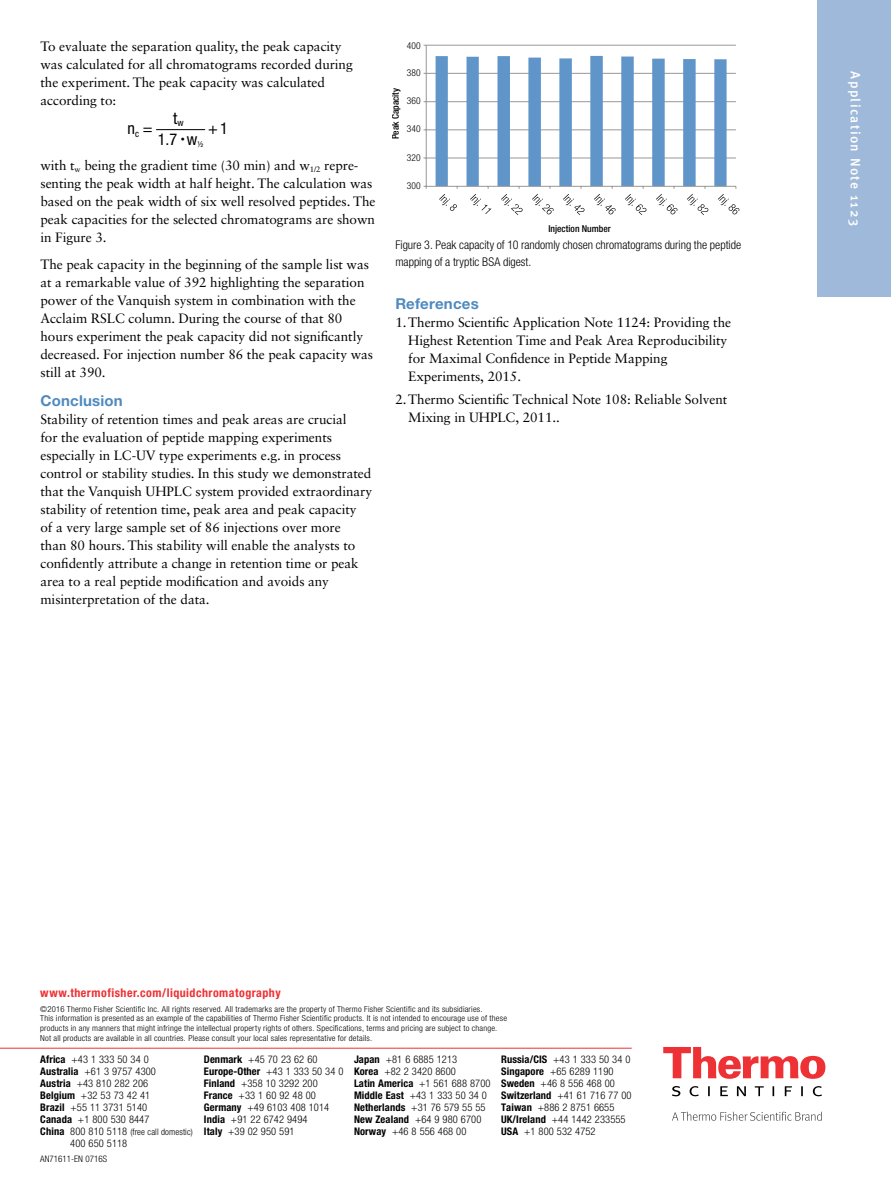
<style>
.page{position:relative;width:891px;height:1188px;background:#fff}
.page>*{position:absolute;margin:0;border:0;box-sizing:border-box;transform-origin:0 0}
.t1{font:condensed 16.35px/21.3px "Helvetica Neue LT Std";color:#000;text-align:center}
.t2{font:700 15px "Helvetica Neue LT Std";letter-spacing:.015em;color:#4f8abe}
.t3{font:13.5px/18px "Sabon LT Std";letter-spacing:-.005em;color:#000}
.t4{font:500 13.5px "Meta OT";letter-spacing:.1em;color:#fff}
.t5{font:300 condensed 12px/16.5px "Helvetica Neue LT Std";color:#000}
.t6{font:700 condensed 12px "Helvetica Neue LT Std";letter-spacing:.04em;color:#ee3134}
.t7{font:300 condensed 10.5px/12px "Helvetica Neue LT Std";letter-spacing:.01em;color:#000}
.t8{font:500 condensed 9.45px "Helvetica Neue LT Std";color:#000}
.t9{font:300 condensed 9.45px "Helvetica Neue LT Std";color:#000}
.t10{font:300 condensed 9px "Helvetica Neue LT Std";letter-spacing:.01em;color:#000}
.t11{font:300 condensed 8.25px/9.8px "Helvetica Neue LT Std";letter-spacing:.02em;color:#000;scale:1.05 1}
.s1{font-weight:700}
.s2{font-weight:700;font-size:10.5px}
.s3{font-size:10.5px}
</style>
<div class="page">
<div style="left:817px;top:0;width:74px;height:297px;background:#9fb9da"></div>
<svg style="left:663px;top:1047px;width:162px;height:32px"></svg>
<svg style="left:672px;top:1086px;width:150px;height:10px"></svg>
<svg style="left:672px;top:1112px;width:150px;height:9px"></svg>
<svg style="left:156px;top:129px;width:50px;height:2px"></svg>
<hr style="left:426px;top:158px;width:310px;height:1px;background:#989897">
<hr style="left:426px;top:130px;width:310px;height:1px;background:#989897">
<hr style="left:426px;top:101px;width:310px;height:1px;background:#989897">
<hr style="left:426px;top:73px;width:310px;height:1px;background:#989897">
<hr style="left:426px;top:45px;width:310px;height:1px;background:#989897">
<hr style="left:426px;top:45px;width:1px;height:141px;background:#989897">
<hr style="left:426px;top:186px;width:310px;height:1px;background:#989897">
<svg style="left:436px;top:56px;width:304px;height:159px"></svg>
<hr style="left:0;top:1048px;width:632px;height:1px;background:#ee3134">
<p class="t3" style="left:40px;top:37px;width:314px">To evaluate the separation quality, the peak capacity was calculated for all chromatograms recorded during the experiment. The peak capacity was calculated according to:</p>
<p class="t1" style="left:158px;top:107px;width:47px">t<sub>w<br></sub>1.7 <sup>•</sup> w<sub>½</sub></p>
<p class="t1" style="left:208px;top:117px;width:21px">+ 1</p>
<p class="t1" style="left:128px;top:117px;width:26px">n<sub>c</sub> =</p>
<p class="t3" style="left:40px;top:156px;width:336px">with t<sub>w</sub> being the gradient time (30 min) and w<sub>1/2</sub> repre&shy;senting the peak width at half height. The calculation was based on the peak width of six well resolved peptides. The peak capacities for the selected chromatograms are shown in Figure 3.</p>
<p class="t3" style="left:41px;top:255px;width:334px">The peak capacity in the beginning of the sample list was at a remarkable value of 392 highlighting the separation power of the Vanquish system in combination with the Acclaim RSLC column. During the course of that 80 hours experiment the peak capacity did not significantly decreased. For injection number 86 the peak capacity was still at 390.</p>
<p class="t2" style="left:40px;top:391px;width:84px">Conclusion</p>
<p class="t3" style="left:40px;top:410px;width:333px">Stability of retention times and peak areas are crucial<br>for the evaluation of peptide mapping experiments especially in LC-UV type experiments e.g. in process control or stability studies. In this study we demonstrated that the Vanquish UHPLC system provided extraordinary stability of retention time, peak area and peak capacity<br>of a very large sample set of 86 injections over more<br>than 80 hours. This stability will enable the analysts to confidently attribute a change in retention time or peak area to a real peptide modification and avoids any misinterpretation of the data.</p>
<p class="t9" style="left:407px;top:40px;width:15px">400</p>
<p class="t9" style="left:407px;top:67px;width:15px">380</p>
<p class="t8" style="left:390px;top:139px;width:53px;rotate:-90deg">Peak Capacity</p>
<p class="t9" style="left:407px;top:95px;width:15px">360</p>
<p class="t9" style="left:407px;top:124px;width:15px">340</p>
<p class="t9" style="left:407px;top:152px;width:15px">320</p>
<p class="t9" style="left:407px;top:180px;width:15px">300</p>
<p class="t8" style="left:548px;top:223px;width:64px">Injection Number</p>
<p class="t5" style="left:395px;top:237px;width:347px">Figure 3. Peak capacity of 10 randomly chosen chromatograms during the peptide mapping of a tryptic BSA digest.</p>
<p class="t2" style="left:395px;top:295px;width:85px">References</p>
<p class="t3" style="left:408px;top:313px;width:324px;text-indent:-13px">1.Thermo Scientific Application Note 1124: Providing the Highest Retention Time and Peak Area Reproducibility for Maximal Confidence in Peptide Mapping Experiments, 2015.</p>
<p class="t3" style="left:408px;top:390px;width:320px;text-indent:-13px">2.Thermo Scientific Technical Note 108: Reliable Solvent<br>Mixing in UHPLC, 2011..</p>
<p class="t4" style="left:864px;top:71px;width:156px;rotate:90deg">Application Note 1123</p>
<p class="t6" style="left:40px;top:986px;width:242px">www.thermofisher.com/liquidchromatography</p>
<p class="t11" style="left:40px;top:1004px;width:446px">©2016 Thermo Fisher Scientific Inc. All rights reserved. All trademarks are the property of Thermo Fisher Scientific and its subsidiaries.<br>This information is presented as an example of the capabilities of Thermo Fisher Scientific products. It is not intended to encourage use of these products in any manners that might infringe the intellectual property rights of others. Specifications, terms and pricing are subject to change.<br>Not all products are available in all countries. Please consult your local sales representative for details.</p>
<p class="t7" style="left:40px;top:1054px;width:117px"><span class="s1">Africa</span> +43 1 333 50 34 0<br><span class="s1">Australia</span> +61 3 9757 4300<br><span class="s1">Austria</span> +43 810 282 206<br><span class="s1">Belgium</span> +32 53 73 42 41<br><span class="s1">Brazil</span> +55 11 3731 5140<br><span class="s1">Canada</span> +1 800 530 8447</p>
<p class="t10" style="left:40px;top:1127px;width:154px"><span class="s2">China</span> <span class="s3">800 810 5118</span> (free call domestic)</p>
<p class="t7" style="left:70px;top:1138px;width:59px">400 650 5118</p>
<p class="t10" style="left:40px;top:1154px;width:68px">AN71611-EN 0716S</p>
<p class="t7" style="left:204px;top:1054px;width:141px"><span class="s1">Denmark</span> +45 70 23 62 60<br><span class="s1">Europe-Other</span> +43 1 333 50 34 0<br><span class="s1">Finland</span> +358 10 3292 200<br><span class="s1">France</span> +33 1 60 92 48 00<br><span class="s1">Germany</span> +49 6103 408 1014<br><span class="s1">India</span> +91 22 6742 9494<br><span class="s1">Italy</span> +39 02 950 591</p>
<p class="t7" style="left:354px;top:1054px;width:138px"><span class="s1">Japan</span> +81 6 6885 1213<br><span class="s1">Korea</span> +82 2 3420 8600<br><span class="s1">Latin America</span> +1 561 688 8700<br><span class="s1">Middle East</span> +43 1 333 50 34 0<br><span class="s1">Netherlands</span> +31 76 579 55 55<br><span class="s1">New Zealand</span> +64 9 980 6700<br><span class="s1">Norway</span> +46 8 556 468 00</p>
<p class="t7" style="left:501px;top:1054px;width:132px"><span class="s1">Russia/CIS</span> +43 1 333 50 34 0<br><span class="s1">Singapore</span> +65 6289 1190<br><span class="s1">Sweden</span> +46 8 556 468 00<br><span class="s1">Switzerland</span> +41 61 716 77 00<br><span class="s1">Taiwan</span> +886 2 8751 6655<br><span class="s1">UK/Ireland</span> +44 1442 233555<br><span class="s1">USA</span> +1 800 532 4752</p>
</div>
